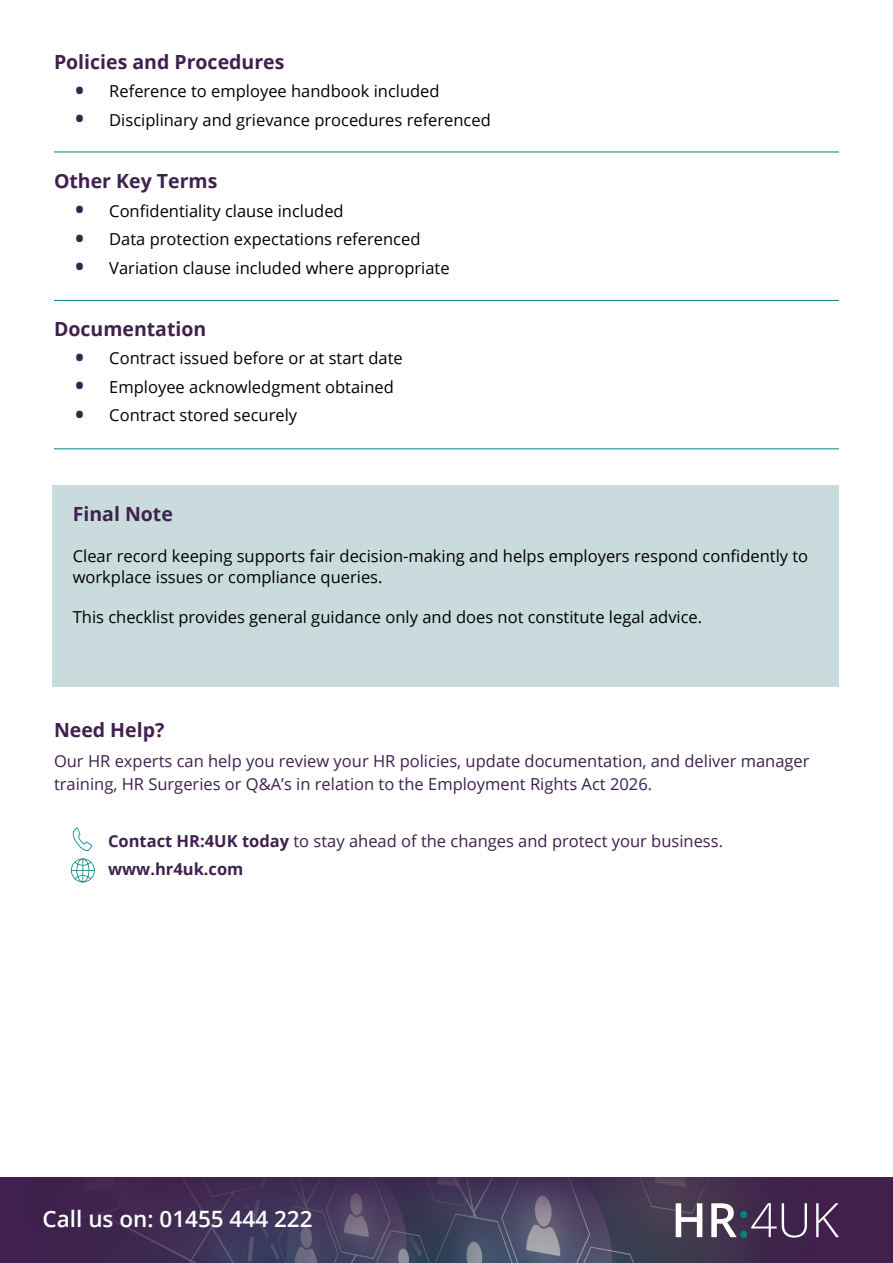
<style>
.page{position:relative;width:893px;height:1263px;background:#fff}
.page>*{position:absolute;margin:0;border:0;box-sizing:border-box;transform-origin:0 0}
.t1{font:600 22.5px "Open Sans";color:#fff}
.t2{font:700 19.5px "Open Sans";color:#3f204e}
.t3{font:16.5px/21px "Open Sans";color:#000}
.t4{font:16.5px/22.5px "Open Sans";color:#3f204e}
.t5{font:700 16.5px "Open Sans";color:#3f204e}
.s1{font-weight:700;font-size:24px;color:#3f204e}
.s2{font-weight:700}
</style>
<div class="page">
<img style="left:597px;top:1178px;width:296px;height:85px">
<svg style="left:676px;top:1203px;width:163px;height:35px"></svg>
<svg style="left:0;top:1178px;width:597px;height:85px;background:#46385b"></svg>
<hr style="left:54px;top:152px;width:785px;height:1px;background:#008382">
<svg style="left:71px;top:858px;width:24px;height:24px"></svg>
<svg style="left:73px;top:827px;width:19px;height:24px"></svg>
<div style="left:53px;top:485px;width:786px;height:202px;background:#cadbdd"></div>
<hr style="left:54px;top:300px;width:785px;height:1px;background:#008382">
<hr style="left:54px;top:448px;width:785px;height:1px;background:#008382">
<p class="t2" style="left:54px;top:48px;width:232px">Policies and Procedures</p>
<p class="t3" style="left:75px;top:81px;width:366px"><span class="s1">•</span> Reference to employee handbook included</p>
<p class="t3" style="left:75px;top:109px;width:417px"><span class="s1">•</span> Disciplinary and grievance procedures referenced</p>
<p class="t2" style="left:54px;top:167px;width:165px">Other Key Terms</p>
<p class="t3" style="left:75px;top:200px;width:270px"><span class="s1">•</span> Confidentiality clause included</p>
<p class="t3" style="left:75px;top:228px;width:347px"><span class="s1">•</span> Data protection expectations referenced</p>
<p class="t3" style="left:75px;top:257px;width:376px"><span class="s1">•</span> Variation clause included where appropriate</p>
<p class="t2" style="left:54px;top:315px;width:154px">Documentation</p>
<p class="t3" style="left:75px;top:348px;width:329px"><span class="s1">•</span> Contract issued before or at start date</p>
<p class="t3" style="left:75px;top:376px;width:320px"><span class="s1">•</span> Employee acknowledgment obtained</p>
<p class="t3" style="left:75px;top:405px;width:223px"><span class="s1">•</span> Contract stored securely</p>
<p class="t2" style="left:73px;top:500px;width:102px">Final Note</p>
<p class="t3" style="left:73px;top:545px;width:737px">Clear record keeping supports fair decision-making and helps employers respond confidently to workplace issues or compliance queries.</p>
<p class="t3" style="left:73px;top:606px;width:631px">This checklist provides general guidance only and does not constitute legal advice.</p>
<p class="t2" style="left:54px;top:716px;width:112px">Need Help?</p>
<p class="t4" style="left:54px;top:750px;width:757px">Our HR experts can help you review your HR policies, update documentation, and deliver manager training, HR Surgeries or Q&amp;A’s in relation to the Employment Rights Act 2026.</p>
<p class="t4" style="left:108px;top:829px;width:617px"><span class="s2">Contact HR:4UK today</span> to stay ahead of the changes and protect your business.</p>
<p class="t5" style="left:108px;top:858px;width:137px">www.hr4uk.com</p>
<p class="t1" style="left:43px;top:1204px;width:271px">Call us on: 01455 444 222</p>
</div>
